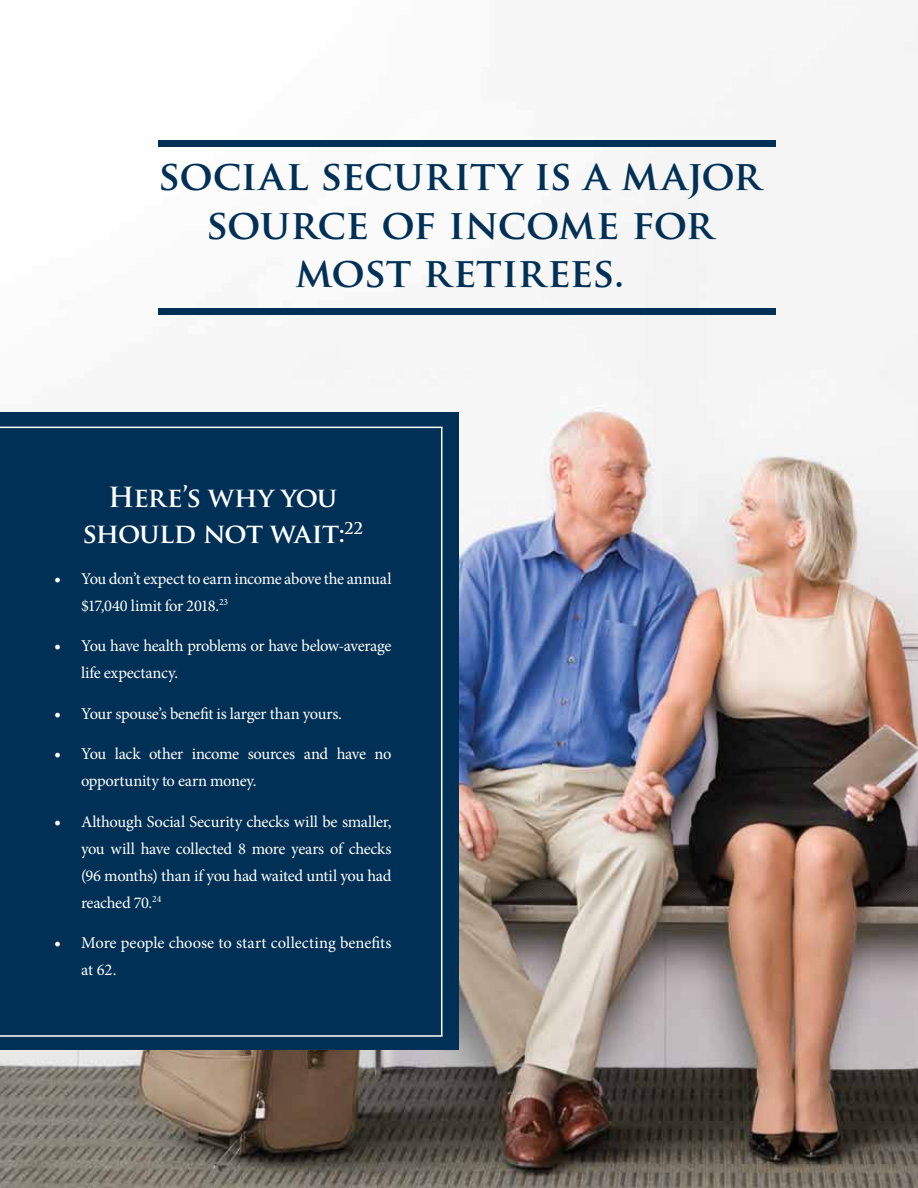
<style>
.page{position:relative;width:918px;height:1188px;background:#fff}
.page>*{position:absolute;margin:0;border:0;box-sizing:border-box;transform-origin:0 0}
.t1{font:700 40.5px/48.6px "Trajan Pro";letter-spacing:-.01em;color:#003056;text-align:center}
.t2{font:700 27px/36px "Trajan Pro";letter-spacing:-.03em;color:#fff;text-align:center}
.t3{font:16.5px/27px "Minion Pro";letter-spacing:-.015em;color:#fff}
.s1{font-size:18px}
</style>
<div class="page">
<img style="left:0;top:23px;width:918px;height:1165px">
<div style="left:0;top:413px;width:459px;height:637px;background:#003056"></div>
<hr style="left:0;top:1035px;width:442px;height:2px;background:#fff">
<hr style="left:0;top:427px;width:442px;height:1px;background:#fff">
<hr style="left:441px;top:427px;width:1px;height:609px;background:#fff">
<div style="left:158px;top:140px;width:618px;height:6px;background:#003056"></div>
<div style="left:158px;top:308px;width:618px;height:7px;background:#003056"></div>
<h1 class="t1" style="left:158px;top:152px;width:605px">social security is a major source of income for most retirees.</h1>
<h2 class="t2" style="left:83px;top:480px;width:282px">Here’s why you should not wait:<sup>22</sup></h2>
<p class="t3" style="left:81px;top:565px;width:312px;text-indent:-27px"><span class="s1">•</span> You don’t expect to earn income above the annual $17,040 limit for 2018.<sup>23</sup></p>
<p class="t3" style="left:81px;top:633px;width:312px;text-indent:-27px"><span class="s1">•</span> You have health problems or have below-average life expectancy.</p>
<p class="t3" style="left:54px;top:700px;width:289px"><span class="s1">•</span> Your spouse’s benefit is larger than yours.</p>
<p class="t3" style="left:81px;top:741px;width:312px;text-indent:-27px"><span class="s1">•</span> You lack other income sources and have no opportunity to earn money.</p>
<p class="t3" style="left:81px;top:808px;width:312px;text-align:justify;text-indent:-27px"><span class="s1">•</span> Although Social Security checks will be smaller, you will have collected 8 more years of checks (96 months) than if you had waited until you had reached 70.<sup>24</sup></p>
<p class="t3" style="left:81px;top:930px;width:312px;text-indent:-27px"><span class="s1">•</span> More people choose to start collecting benefits at 62.</p>
</div>
